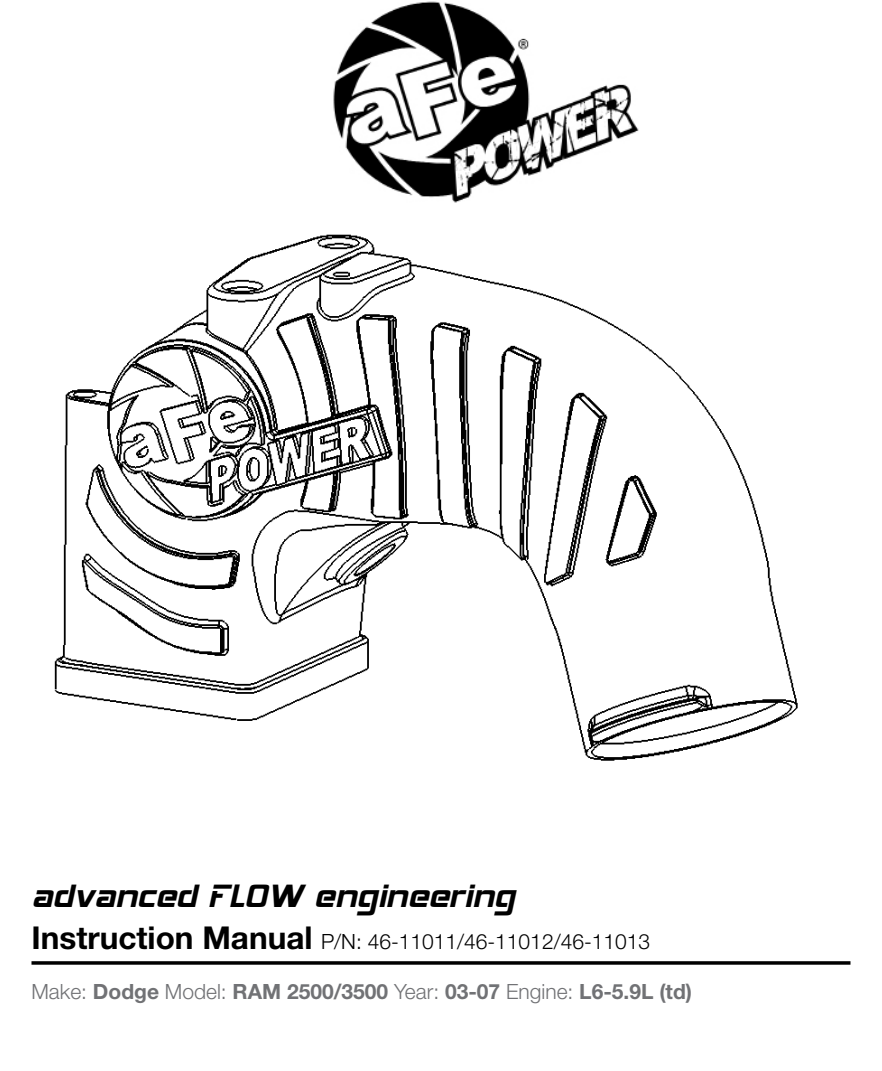
<style>
.page{position:relative;width:882px;height:1071px;background:#fff}
.page>*{position:absolute;margin:0;border:0;box-sizing:border-box;transform-origin:0 0}
.t1{font:35px "Hemi Head 426";color:#000}
.t2{font:700 21px "Helvetica Neue";color:#717275}
.t3{font:300 21px "Helvetica Neue";color:#000}
.s1{font-weight:700;font-size:31.5px}
.s2{font-weight:300}
</style>
<div class="page">
<img style="left:333px;top:1px;width:306px;height:202px">
<img style="left:54px;top:234px;width:744px;height:527px">
<svg style="left:32px;top:961px;width:818px;height:4px;background:#1f1f1f"></svg>
<h1 class="t1" style="left:32px;top:881px;width:485px">advanced FLOW engineering</h1>
<p class="t3" style="left:32px;top:928px;width:620px"><span class="s1">Instruction Manual</span> P/N: 46-11011/46-11012/46-11013</p>
<p class="t2" style="left:32px;top:979px;width:662px"><span class="s2">Make:</span> Dodge <span class="s2">Model:</span> RAM 2500/3500 <span class="s2">Year:</span> 03-07 <span class="s2">Engine:</span> L6-5.9L (td)</p>
</div>
